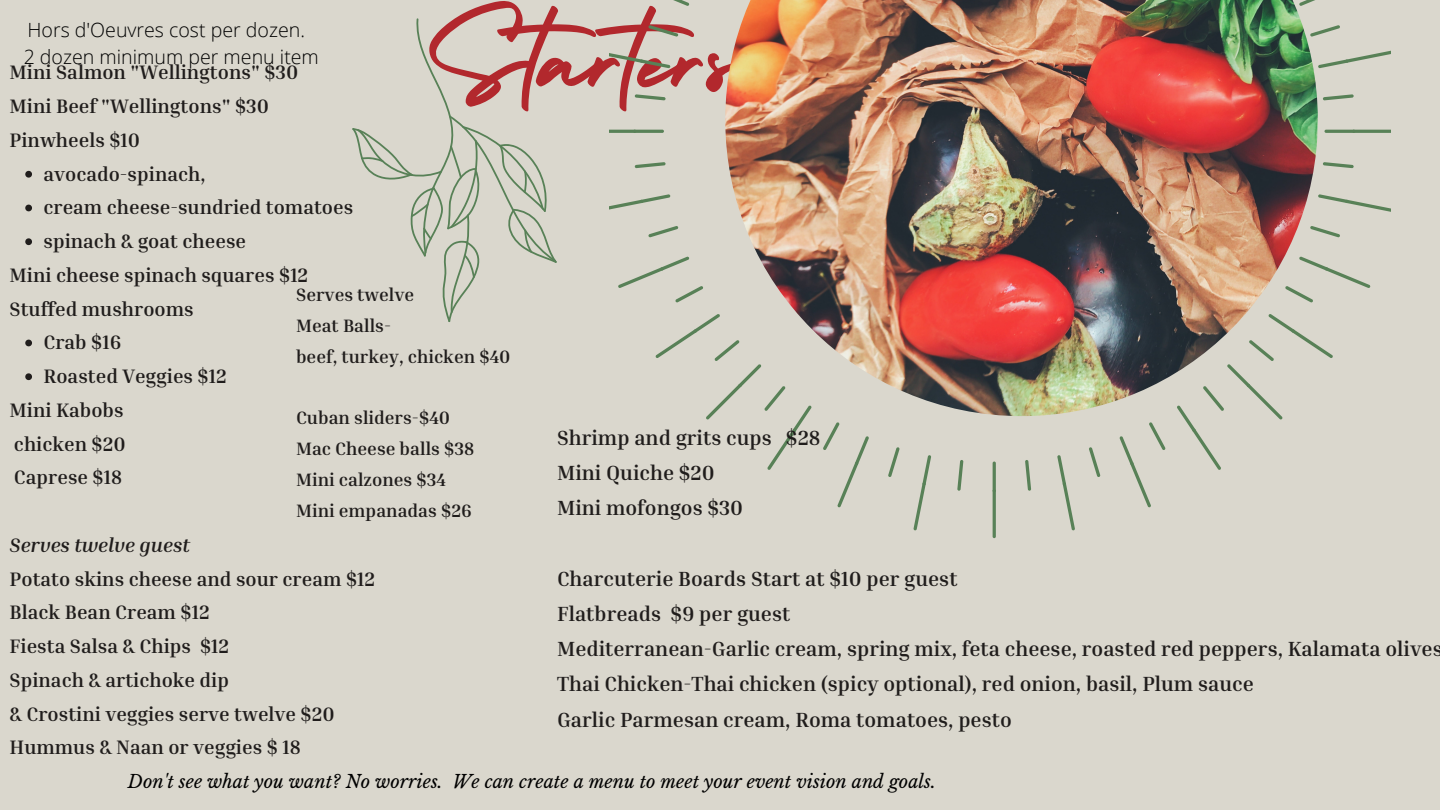
<style>
.page{position:relative;width:1440px;height:810px;background:#dad7cd}
.page>*{position:absolute;margin:0;border:0;box-sizing:border-box;transform-origin:0 0}
.t1{font:128.6px "Holiday";color:#b2282d}
.t2{font:700 21px "Inria Serif";color:#201d1c}
.t3{font:700 20px "Inria Serif";color:#201d1c}
.t4{font:italic 700 20px "Inria Serif";color:#201d1c}
.t5{font:300 19.6px "Open Sans";color:#000}
.t6{font:700 18.4px "Inria Serif";color:#201d1c}
.t7{font:italic 18px "Libre Baskerville";color:#000}
</style>
<div class="page">
<svg style="left:25px;top:171px;width:7px;height:7px"></svg>
<svg style="left:25px;top:205px;width:7px;height:6px"></svg>
<svg style="left:25px;top:238px;width:7px;height:7px"></svg>
<svg style="left:25px;top:340px;width:7px;height:6px"></svg>
<svg style="left:25px;top:373px;width:7px;height:7px"></svg>
<svg style="left:1355px;top:130px;width:36px;height:3px"></svg>
<hr style="left:1324px;top:130px;width:31px;height:3px;background:#588157;border-radius:2px">
<svg style="left:1323px;top:94px;width:31px;height:6px"></svg>
<svg style="left:1323px;top:162px;width:31px;height:6px"></svg>
<svg style="left:1318px;top:50px;width:73px;height:18px"></svg>
<svg style="left:1318px;top:194px;width:73px;height:18px"></svg>
<svg style="left:1318px;top:25px;width:22px;height:10px"></svg>
<svg style="left:1318px;top:227px;width:22px;height:10px"></svg>
<svg style="left:1318px;top:263px;width:52px;height:25px"></svg>
<svg style="left:1182px;top:345px;width:151px;height:125px"></svg>
<svg style="left:1119px;top:422px;width:47px;height:85px"></svg>
<svg style="left:1089px;top:447px;width:11px;height:30px"></svg>
<svg style="left:1057px;top:455px;width:18px;height:75px"></svg>
<svg style="left:1025px;top:460px;width:6px;height:31px"></svg>
<hr style="left:993px;top:489px;width:3px;height:49px;background:#588157;border-radius:2px">
<hr style="left:993px;top:462px;width:3px;height:30px;background:#588157;border-radius:2px">
<svg style="left:957px;top:460px;width:6px;height:31px"></svg>
<svg style="left:913px;top:455px;width:18px;height:75px"></svg>
<svg style="left:888px;top:447px;width:12px;height:30px"></svg>
<svg style="left:823px;top:422px;width:46px;height:85px"></svg>
<svg style="left:655px;top:314px;width:151px;height:156px"></svg>
<svg style="left:673px;top:0;width:16px;height:6px"></svg>
<svg style="left:648px;top:226px;width:30px;height:11px"></svg>
<svg style="left:648px;top:25px;width:30px;height:12px"></svg>
<svg style="left:635px;top:94px;width:31px;height:6px"></svg>
<svg style="left:635px;top:162px;width:31px;height:6px"></svg>
<hr style="left:633px;top:130px;width:31px;height:3px;background:#588157;border-radius:2px">
<svg style="left:618px;top:256px;width:85px;height:46px"></svg>
<svg style="left:610px;top:53px;width:60px;height:15px"></svg>
<svg style="left:610px;top:194px;width:60px;height:16px"></svg>
<svg style="left:610px;top:130px;width:23px;height:3px"></svg>
<img style="left:725px;top:0;width:593px;height:416px">
<svg style="left:352px;top:18px;width:205px;height:304px"></svg>
<p class="t5" style="left:27px;top:16px;width:279px">Hors d'Oeuvres cost per dozen.</p>
<p class="t5" style="left:24px;top:43px;width:297px">2 dozen minimum per menu item</p>
<p class="t3" style="left:10px;top:60px;width:290px">Mini Salmon "Wellingtons" $30</p>
<p class="t3" style="left:10px;top:94px;width:261px">Mini Beef "Wellingtons" $30</p>
<p class="t3" style="left:10px;top:127px;width:132px">Pinwheels $10</p>
<p class="t3" style="left:43px;top:161px;width:164px">avocado-spinach,</p>
<p class="t3" style="left:43px;top:195px;width:311px">cream cheese-sundried tomatoes</p>
<p class="t3" style="left:43px;top:229px;width:204px">spinach &amp; goat cheese</p>
<p class="t1" style="left:425px;top:-42px;width:311px">Starters</p>
<p class="t3" style="left:10px;top:262px;width:300px">Mini cheese spinach squares $12</p>
<p class="t3" style="left:10px;top:296px;width:186px">Stuffed mushrooms</p>
<p class="t6" style="left:296px;top:283px;width:120px">Serves twelve</p>
<p class="t6" style="left:296px;top:314px;width:97px">Meat Balls-</p>
<p class="t6" style="left:296px;top:345px;width:216px">beef, turkey, chicken $40</p>
<p class="t3" style="left:43px;top:330px;width:79px">Crab $16</p>
<p class="t3" style="left:43px;top:364px;width:185px">Roasted Veggies $12</p>
<p class="t3" style="left:10px;top:397px;width:116px">Mini Kabobs</p>
<p class="t3" style="left:14px;top:431px;width:113px">chicken $20</p>
<p class="t3" style="left:14px;top:465px;width:110px">Caprese $18</p>
<p class="t6" style="left:296px;top:406px;width:156px">Cuban sliders-$40</p>
<p class="t6" style="left:296px;top:437px;width:180px">Mac Cheese balls $38</p>
<p class="t6" style="left:296px;top:468px;width:151px">Mini calzones $34</p>
<p class="t6" style="left:296px;top:499px;width:177px">Mini empanadas $26</p>
<p class="t4" style="left:10px;top:532px;width:182px">Serves twelve guest</p>
<p class="t3" style="left:10px;top:566px;width:367px">Potato skins cheese and sour cream $12</p>
<p class="t3" style="left:10px;top:600px;width:202px">Black Bean Cream $12</p>
<p class="t3" style="left:10px;top:634px;width:221px">Fiesta Salsa &amp; Chips $12</p>
<p class="t3" style="left:10px;top:667px;width:221px">Spinach &amp; artichoke dip</p>
<p class="t3" style="left:10px;top:701px;width:327px">&amp; Crostini veggies serve twelve $20</p>
<p class="t3" style="left:10px;top:735px;width:293px">Hummus &amp; Naan or veggies $ 18</p>
<p class="t2" style="left:557px;top:424px;width:265px">Shrimp and grits cups $28</p>
<p class="t2" style="left:557px;top:459px;width:159px">Mini Quiche $20</p>
<p class="t2" style="left:557px;top:495px;width:188px">Mini mofongos $30</p>
<p class="t2" style="left:557px;top:565px;width:402px">Charcuterie Boards Start at $10 per guest</p>
<p class="t2" style="left:557px;top:600px;width:235px">Flatbreads $9 per guest</p>
<p class="t2" style="left:557px;top:636px;width:887px">Mediterranean-Garlic cream, spring mix, feta cheese, roasted red peppers, Kalamata olives</p>
<p class="t2" style="left:557px;top:671px;width:698px">Thai Chicken-Thai chicken (spicy optional), red onion, basil, Plum sauce</p>
<p class="t2" style="left:557px;top:706px;width:456px">Garlic Parmesan cream, Roma tomatoes, pesto</p>
<p class="t7" style="left:128px;top:771px;width:809px">Don't see what you want? No worries. We can create a menu to meet your event vision and goals.</p>
</div>
